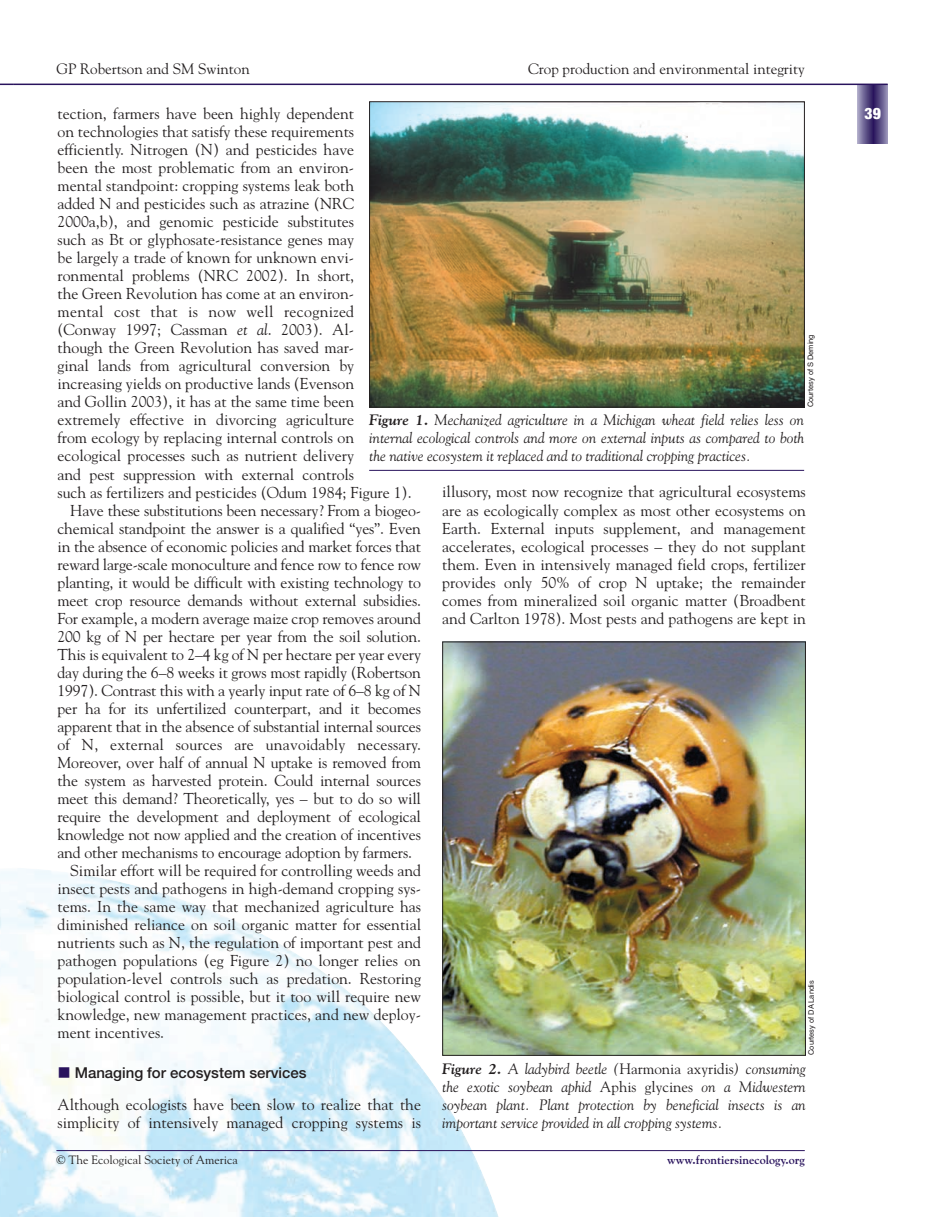
<style>
.page{position:relative;width:945px;height:1217px;background:#fff}
.page>*{position:absolute;margin:0;border:0;box-sizing:border-box;transform-origin:0 0}
.t1{font:15.75px/18px "Goudy";color:#231f20;text-align:justify}
.t2{font:15.75px "Goudy";letter-spacing:.02em;color:#231f20}
.t3{font:900 condensed 15.75px "Helvetica Neue";color:#fff}
.t4{font:italic 15px/18px "Goudy";color:#231f20;text-align:justify}
.t5{font:15px "Goudy";color:#231f20}
.t6{font:500 15px "Helvetica Neue";color:#231f20}
.t7{font:12px "Goudy";color:#231f20}
.t8{font:700 12px "Goudy";color:#29135d}
.t9{font:7.5px "Helvetica";color:#231f20}
.s1{font-style:italic}
.s2{font-weight:700}
.s3{font-style:normal}
</style>
<div class="page">
<img style="left:0;top:868px;width:506px;height:348px">
<svg style="left:858px;top:85px;width:30px;height:59px;background:#62578b"></svg>
<hr style="left:14px;top:84px;width:874px;height:1px;background:#29135d">
<hr style="left:56px;top:1150px;width:749px;height:1px;background:#29135d">
<img style="left:444px;top:643px;width:360px;height:410px">
<div style="left:442px;top:641px;width:364px;height:414px;border:1px solid #231f20"></div>
<img style="left:371px;top:103px;width:432px;height:302px">
<div style="left:369px;top:101px;width:436px;height:306px;border:1px solid #231f20"></div>
<hr style="left:369px;top:470px;width:435px;height:1px;background:#29135d">
<svg style="left:0;top:84px;width:14px;height:1px"></svg>
<svg style="left:59px;top:1067px;width:10px;height:11px"></svg>
<p class="t5" style="left:56px;top:62px;width:195px">GP Robertson and SM Swinton</p>
<p class="t5" style="left:528px;top:62px;width:278px">Crop production and environmental integrity</p>
<p class="t1" style="left:57px;top:106px;width:298px">tection, farmers have been highly dependent</p>
<p class="t1" style="left:57px;top:124px;width:298px">on technologies that satisfy these requirements</p>
<p class="t1" style="left:57px;top:142px;width:298px">efficiently. Nitrogen (N) and pesticides have</p>
<p class="t1" style="left:57px;top:160px;width:298px">been the most problematic from an environ-</p>
<p class="t1" style="left:57px;top:178px;width:298px">mental standpoint: cropping systems leak both</p>
<p class="t1" style="left:57px;top:196px;width:298px">added N and pesticides such as atrazine (NRC</p>
<p class="t1" style="left:57px;top:214px;width:298px">2000a,b), and genomic pesticide substitutes</p>
<p class="t1" style="left:57px;top:232px;width:298px">such as Bt or glyphosate-resistance genes may</p>
<p class="t1" style="left:57px;top:250px;width:298px">be largely a trade of known for unknown envi-</p>
<p class="t1" style="left:57px;top:268px;width:298px">ronmental problems (NRC 2002). In short,</p>
<p class="t1" style="left:57px;top:286px;width:298px">the Green Revolution has come at an environ-</p>
<p class="t2" style="left:57px;top:306px;width:298px">mental cost that is now well recognized</p>
<p class="t1" style="left:57px;top:322px;width:298px">(Conway 1997; Cassman <span class="s1">et al</span>. 2003). Al-</p>
<p class="t1" style="left:57px;top:340px;width:298px">though the Green Revolution has saved mar-</p>
<p class="t1" style="left:57px;top:358px;width:298px">ginal lands from agricultural conversion by</p>
<p class="t1" style="left:57px;top:376px;width:298px">increasing yields on productive lands (Evenson</p>
<p class="t1" style="left:57px;top:394px;width:298px">and Gollin 2003), it has at the same time been</p>
<p class="t1" style="left:57px;top:412px;width:298px">extremely effective in divorcing agriculture</p>
<p class="t1" style="left:57px;top:430px;width:298px">from ecology by replacing internal controls on</p>
<p class="t1" style="left:57px;top:448px;width:298px">ecological processes such as nutrient delivery</p>
<p class="t1" style="left:57px;top:466px;width:298px">and pest suppression with external controls</p>
<p class="t1" style="left:57px;top:484px;width:356px">such as fertilizers and pesticides (Odum 1984; Figure 1).</p>
<p class="t1" style="left:70px;top:502px;width:352px">Have these substitutions been necessary? From a biogeo-</p>
<p class="t1" style="left:57px;top:520px;width:365px">chemical standpoint the answer is a qualified “yes”. Even</p>
<p class="t1" style="left:57px;top:538px;width:365px">in the absence of economic policies and market forces that</p>
<p class="t1" style="left:57px;top:556px;width:365px">reward large-scale monoculture and fence row to fence row</p>
<p class="t1" style="left:57px;top:574px;width:365px">planting, it would be difficult with existing technology to</p>
<p class="t1" style="left:57px;top:592px;width:365px">meet crop resource demands without external subsidies.</p>
<p class="t1" style="left:57px;top:610px;width:365px">For example, a modern average maize crop removes around</p>
<p class="t1" style="left:57px;top:628px;width:365px">200 kg of N per hectare per year from the soil solution.</p>
<p class="t1" style="left:57px;top:646px;width:365px">This is equivalent to 2–4 kg of N per hectare per year every</p>
<p class="t1" style="left:57px;top:664px;width:365px">day during the 6–8 weeks it grows most rapidly (Robertson</p>
<p class="t1" style="left:57px;top:682px;width:365px">1997). Contrast this with a yearly input rate of 6–8 kg of N</p>
<p class="t1" style="left:57px;top:700px;width:365px">per ha for its unfertilized counterpart, and it becomes</p>
<p class="t1" style="left:57px;top:718px;width:365px">apparent that in the absence of substantial internal sources</p>
<p class="t1" style="left:57px;top:736px;width:365px">of N, external sources are unavoidably necessary.</p>
<p class="t1" style="left:57px;top:754px;width:365px">Moreover, over half of annual N uptake is removed from</p>
<p class="t1" style="left:57px;top:772px;width:365px">the system as harvested protein. Could internal sources</p>
<p class="t1" style="left:57px;top:790px;width:365px">meet this demand? Theoretically, yes – but to do so will</p>
<p class="t1" style="left:57px;top:808px;width:365px">require the development and deployment of ecological</p>
<p class="t1" style="left:57px;top:826px;width:365px">knowledge not now applied and the creation of incentives</p>
<p class="t1" style="left:57px;top:844px;width:356px">and other mechanisms to encourage adoption by farmers.</p>
<p class="t1" style="left:70px;top:862px;width:352px">Similar effort will be required for controlling weeds and</p>
<p class="t1" style="left:57px;top:880px;width:365px">insect pests and pathogens in high-demand cropping sys-</p>
<p class="t1" style="left:57px;top:898px;width:365px">tems. In the same way that mechanized agriculture has</p>
<p class="t1" style="left:57px;top:916px;width:365px">diminished reliance on soil organic matter for essential</p>
<p class="t1" style="left:57px;top:934px;width:365px">nutrients such as N, the regulation of important pest and</p>
<p class="t1" style="left:57px;top:952px;width:365px">pathogen populations (eg Figure 2) no longer relies on</p>
<p class="t1" style="left:57px;top:970px;width:365px">population-level controls such as predation. Restoring</p>
<p class="t1" style="left:57px;top:988px;width:365px">biological control is possible, but it too will require new</p>
<p class="t1" style="left:57px;top:1006px;width:365px">knowledge, new management practices, and new deploy-</p>
<p class="t1" style="left:57px;top:1024px;width:108px">ment incentives.</p>
<p class="t6" style="left:75px;top:1067px;width:233px">Managing for ecosystem services</p>
<p class="t1" style="left:57px;top:1096px;width:365px">Although ecologists have been slow to realize that the simplicity of intensively managed cropping systems is</p>
<p class="t9" style="left:808px;top:407px;width:75px;rotate:-90deg">Courtesy of S Deming</p>
<p class="t4" style="left:369px;top:412px;width:436px"><span class="s2">Figure 1.</span> Mechanized agriculture in a Michigan wheat field relies less on internal ecological controls and more on external inputs as compared to both the native ecosystem it replaced and to traditional cropping practices.</p>
<p class="t1" style="left:442px;top:484px;width:365px">illusory, most now recognize that agricultural ecosystems are as ecologically complex as most other ecosystems on Earth. External inputs supplement, and management accelerates, ecological processes – they do not supplant them. Even in intensively managed field crops, fertilizer provides only 50% of crop N uptake; the remainder comes from mineralized soil organic matter (Broadbent and Carlton 1978). Most pests and pathogens are kept in</p>
<p class="t9" style="left:808px;top:1055px;width:76px;rotate:-90deg">Courtesy of DA Landis</p>
<p class="t4" style="left:442px;top:1060px;width:365px"><span class="s2">Figure 2.</span> A ladybird beetle (<span class="s3">Harmonia axyridis</span>) consuming the exotic soybean aphid <span class="s3">Aphis glycines</span> on a Midwestern soybean plant. Plant protection by beneficial insects is an important service provided in all cropping systems.</p>
<p class="t7" style="left:56px;top:1155px;width:183px">© The Ecological Society of America</p>
<p class="t8" style="left:667px;top:1155px;width:139px">www.frontiersinecology.org</p>
<p class="t3" style="left:865px;top:108px;width:18px">39</p>
</div>
